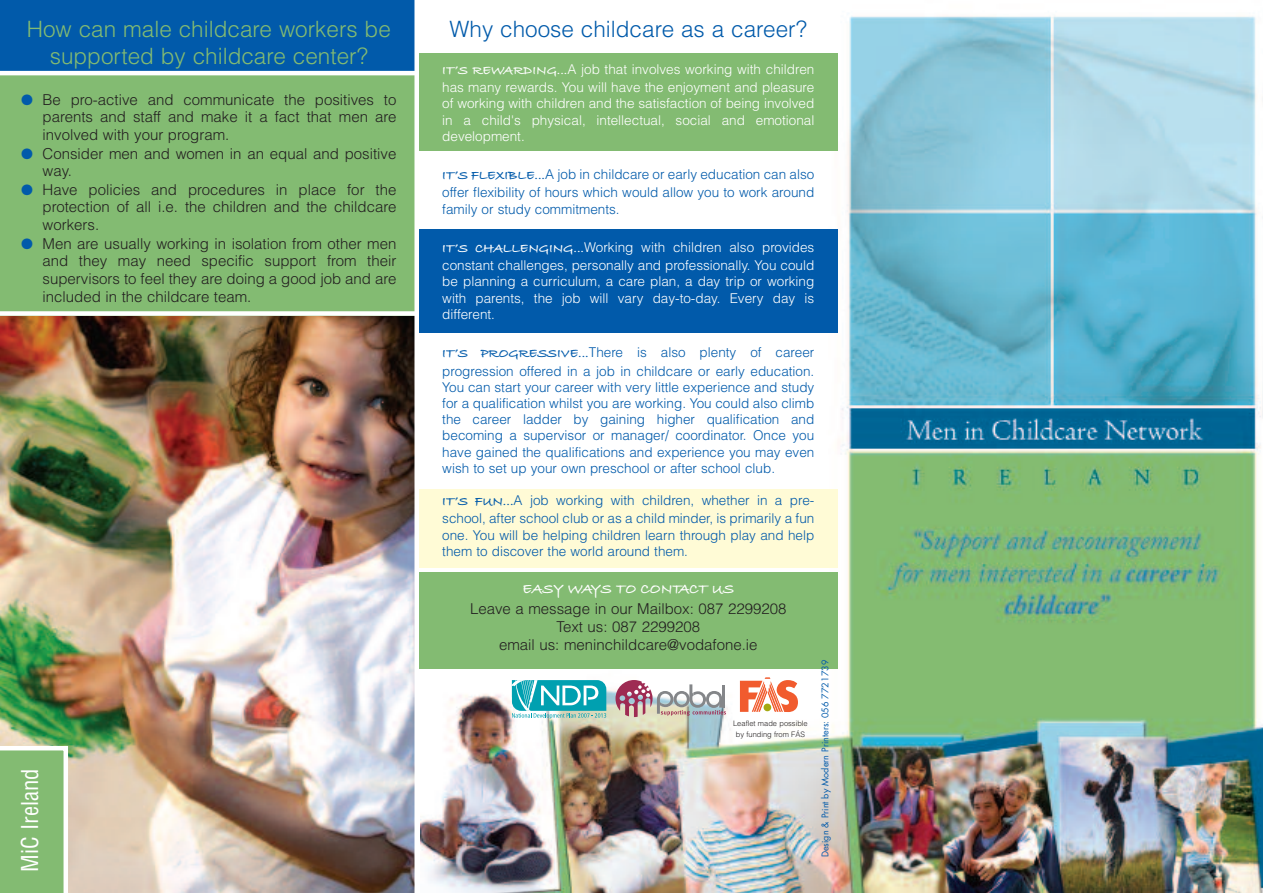
<style>
.page{position:relative;width:1263px;height:893px;background:#fff}
.page>*{position:absolute;margin:0;border:0;box-sizing:border-box;transform-origin:0 0}
.t1{font:condensed 22.65px "Helvetica";color:#fff}
.t2{font:300 22.5px/27px "Helvetica";color:#83bb72;text-align:center}
.t3{font:300 22.5px "Helvetica";color:#015aaa}
.t4{font:300 15px/17.7px "Helvetica";color:#231f20;text-align:justify}
.t5{font:15px "Bradley Hand ITCTT Bold";color:#fff}
.t6{font:300 13.5px/16.2px "Helvetica";color:#015aaa}
.t7{font:300 13.5px/16.2px "Helvetica";color:#fff}
.t8{font:9px "Futura";color:#015aaa}
.t9{font:300 7.5px/11.4px "Helvetica";color:#231f20;text-align:center}
.s1{color:#015aaa}
.s2{font-family:"Bradley Hand ITCTT Bold";font-weight:400}
</style>
<div class="page">
<img style="left:421px;top:16px;width:842px;height:877px">
<div style="left:417px;top:489px;width:421px;height:78px;background:#fffbd6"></div>
<div style="left:417px;top:53px;width:421px;height:98px;background:#83bb72"></div>
<div style="left:417px;top:230px;width:421px;height:103px;background:#015aaa"></div>
<img style="left:0;top:316px;width:414px;height:577px">
<div style="left:0;top:0;width:417px;height:316px;background:#83bb72"></div>
<div style="left:0;top:0;width:417px;height:73px;background:#015aaa"></div>
<hr style="left:0;top:71px;width:417px;height:4px;background:#fff">
<div style="left:0;top:311px;width:417px;height:5px;background:#fff"></div>
<svg style="left:0;top:746px;width:68px;height:147px;background:#8dc07e"></svg>
<div style="left:417px;top:572px;width:421px;height:97px;background:#83bb72"></div>
<div style="left:414px;top:0;width:5px;height:893px;background:#fff"></div>
<svg style="left:740px;top:677px;width:58px;height:35px"></svg>
<svg style="left:615px;top:680px;width:111px;height:37px"></svg>
<svg style="left:512px;top:680px;width:94px;height:39px"></svg>
<h2 class="t2" style="left:27px;top:16px;width:365px">How can male childcare workers be supported by childcare center?</h2>
<p class="t4" style="left:43px;top:91px;width:355px;text-indent:-21px"><span class="s1">●</span> Be pro-active and communicate the positives to parents and staff and make it a fact that men are involved with your program.</p>
<p class="t4" style="left:43px;top:145px;width:355px;text-indent:-21px"><span class="s1">●</span> Consider men and women in an equal and positive way.</p>
<p class="t4" style="left:43px;top:181px;width:355px;text-indent:-21px"><span class="s1">●</span> Have policies and procedures in place for the protection of all i.e. the children and the childcare workers.</p>
<p class="t4" style="left:43px;top:235px;width:355px;text-indent:-21px"><span class="s1">●</span> Men are usually working in isolation from other men and they may need specific support from their supervisors to feel they are doing a good job and are included in the childcare team.</p>
<h1 class="t1" style="left:21px;top:872px;width:105px;rotate:-90deg">MiC Ireland</h1>
<h2 class="t3" style="left:450px;top:17px;width:359px">Why choose childcare as a career?</h2>
<p class="t7" style="left:442px;top:60px;width:374px;line-height:18.5px"><span class="s2">IT’S REWARDING...</span>A job that involves working with children has many rewards. You will have the enjoyment and pleasure</p>
<p class="t7" style="left:442px;top:96px;width:374px;text-align:justify">of working with children and the satisfaction of being involved in a child's physical, intellectual, social and emotional development.</p>
<p class="t6" style="left:442px;top:165px;width:374px;line-height:18.5px"><span class="s2">IT’S FLEXIBLE...</span>A job in childcare or early education can also offer flexibility of hours which would allow you to work around</p>
<p class="t6" style="left:442px;top:201px;width:179px">family or study commitments.</p>
<p class="t7" style="left:442px;top:238px;width:374px;line-height:18.5px"><span class="s2">IT’S CHALLENGING...</span>Working with children also provides constant challenges, personally and professionally. You could</p>
<p class="t7" style="left:442px;top:274px;width:374px;text-align:justify">be planning a curriculum, a care plan, a day trip or working with parents, the job will vary day-to-day. Every day is different.</p>
<p class="t6" style="left:442px;top:343px;width:374px;line-height:18.5px"><span class="s2">IT’S PROGRESSIVE...</span>There is also plenty of career progression offered in a job in childcare or early education.</p>
<p class="t6" style="left:442px;top:379px;width:374px;text-align:justify">You can start your career with very little experience and study for a qualification whilst you are working. You could also climb the career ladder by gaining higher qualification and becoming a supervisor or manager/ coordinator. Once you have gained the qualifications and experience you may even wish to set up your own preschool or after school club.</p>
<p class="t6" style="left:442px;top:491px;width:374px;line-height:18.5px"><span class="s2">IT’S FUN...</span>A job working with children, whether in a pre&shy;school, after school club or as a child minder, is primarily a fun</p>
<p class="t6" style="left:442px;top:527px;width:374px">one. You will be helping children learn through play and help them to discover the world around them.</p>
<p class="t5" style="left:522px;top:580px;width:213px">EASY WAYS TO CONTACT US</p>
<p class="t4" style="left:470px;top:599px;width:318px;text-align:center">Leave a message in our Mailbox: 087 2299208<br>Text us: 087 2299208<br>email us: meninchildcare@vodafone.ie</p>
<p class="t9" style="left:733px;top:717px;width:76px">Leaflet made possible by funding from FÁS</p>
<p class="t8" style="left:821px;top:857px;width:199px;rotate:-90deg">Design &amp; Print by Modern Printers: 056 7721739</p>
</div>
